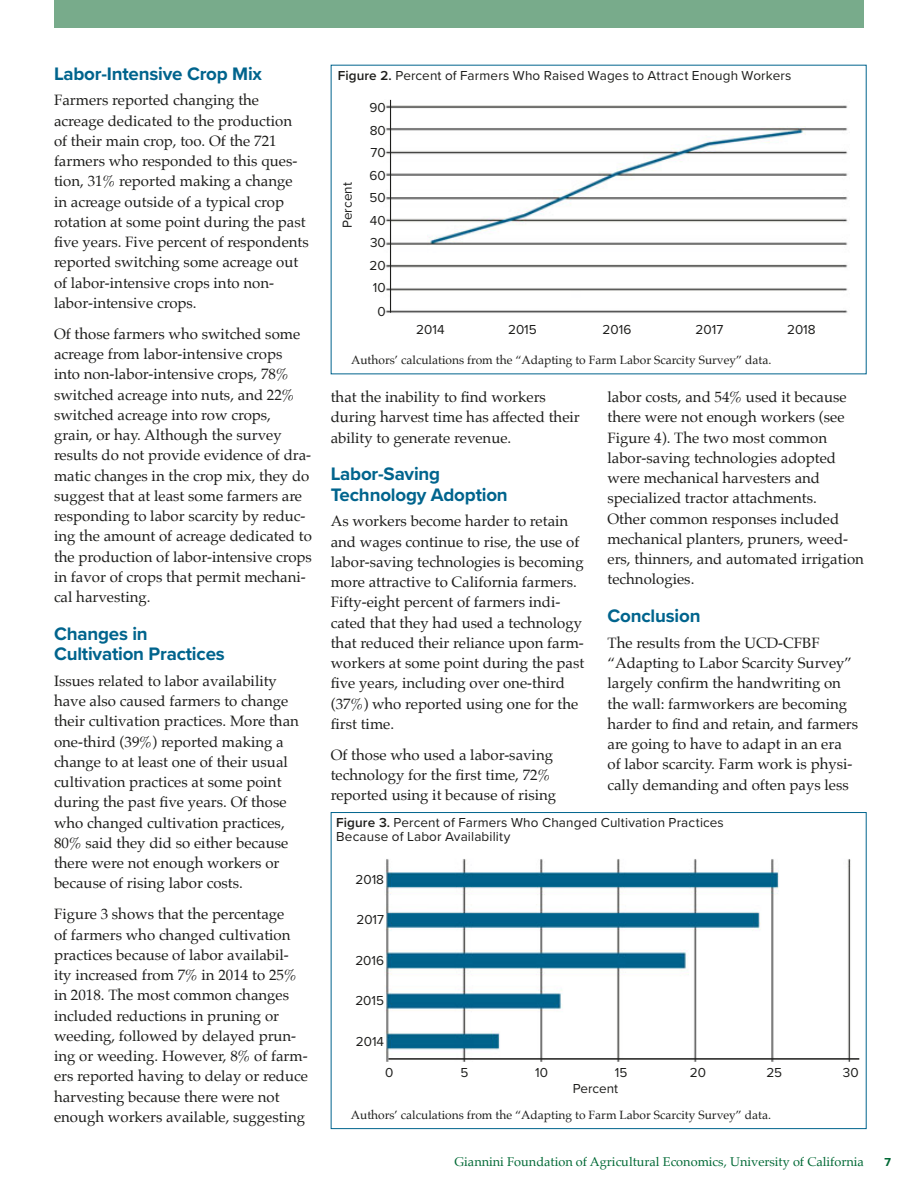
<style>
.page{position:relative;width:918px;height:1188px;background:#fff}
.page>*{position:absolute;margin:0;border:0;box-sizing:border-box;transform-origin:0 0}
.Article_Subhead{font:700 18.75px/20.2px "Proxima Nova";letter-spacing:-.01em;color:#00648d}
.Article_Body__Palati{font:15px/20.2px "Palatino";color:#1d1d1b}
.Figure_Title{font:13.5px/14.2px "Proxima Nova";letter-spacing:.01em;color:#1d1d1b}
.A-Fig_axis_label-rig{font:13.5px "Proxima Nova";color:#1d1d1b}
.t1{font:12.75px "Palatino";color:#006935}
.Figure_source{font:12px "Palatino";color:#1d1d1b}
.t2{font:700 12px "Proxima Nova";color:#006935}
.s1{font-weight:600}
</style>
<div class="page">
<div style="left:54px;top:0;width:810px;height:28px;background:#78ab8b"></div>
<img style="left:384px;top:859px;width:467px;height:203px">
<hr style="left:388px;top:1058px;width:471px;height:2px;background:#1d1d1b">
<img style="left:385px;top:100px;width:463px;height:213px">
<hr style="left:390px;top:100px;width:1px;height:213px;background:#1d1d1b">
<p class="Article_Subhead" style="left:54px;top:63px;width:210px">Labor-Intensive Crop Mix</p>
<p class="Figure_Title" style="left:338px;top:68px;width:455px"><span class="s1">Figure 2.</span> Percent of Farmers Who Raised Wages to Attract Enough Workers</p>
<p class="Article_Body__Palati" style="left:54px;top:90px;width:256px">Farmers reported changing the acreage dedicated to the production of their main crop, too. Of the 721 farmers who responded to this ques&shy;tion, 31% reported making a change in acreage outside of a typical crop rotation at some point during the past five years. Five percent of respondents reported switching some acreage out of labor-intensive crops into non&shy;labor-intensive crops.</p>
<p class="Article_Body__Palati" style="left:54px;top:324px;width:260px">Of those farmers who switched some acreage from labor-intensive crops into non-labor-intensive crops, 78% switched acreage into nuts, and 22% switched acreage into row crops, grain, or hay. Although the survey results do not provide evidence of dra&shy;matic changes in the crop mix, they do suggest that at least some farmers are responding to labor scarcity by reduc&shy;ing the amount of acreage dedicated to the production of labor-intensive crops in favor of crops that permit mechani&shy;cal harvesting.</p>
<p class="Article_Subhead" style="left:54px;top:623px;width:172px">Changes in<br>Cultivation Practices</p>
<p class="Article_Body__Palati" style="left:54px;top:670px;width:246px">Issues related to labor availability have also caused farmers to change their cultivation practices. More than one-third (39%) reported making a change to at least one of their usual cultivation practices at some point during the past five years. Of those who changed cultivation practices, 80% said they did so either because there were not enough workers or because of rising labor costs.</p>
<p class="Article_Body__Palati" style="left:54px;top:904px;width:255px">Figure 3 shows that the percentage<br>of farmers who changed cultivation practices because of labor availabil&shy;ity increased from 7% in 2014 to 25% in 2018. The most common changes included reductions in pruning or weeding, followed by delayed prun&shy;ing or weeding. However, 8% of farm&shy;ers reported having to delay or reduce harvesting because there were not enough workers available, suggesting</p>
<p class="A-Fig_axis_label-rig" style="left:370px;top:97px;width:18px">90</p>
<p class="A-Fig_axis_label-rig" style="left:370px;top:120px;width:18px">80</p>
<p class="A-Fig_axis_label-rig" style="left:371px;top:143px;width:17px">70</p>
<p class="A-Fig_axis_label-rig" style="left:370px;top:165px;width:18px">60</p>
<p class="A-Fig_axis_label-rig" style="left:370px;top:188px;width:18px">50</p>
<p class="A-Fig_axis_label-rig" style="left:370px;top:210px;width:17px">40</p>
<p class="A-Fig_axis_label-rig" style="left:370px;top:233px;width:17px">30</p>
<p class="A-Fig_axis_label-rig" style="left:370px;top:255px;width:18px">20</p>
<p class="A-Fig_axis_label-rig" style="left:373px;top:278px;width:14px">10</p>
<p class="A-Fig_axis_label-rig" style="left:378px;top:302px;width:10px">0</p>
<p class="A-Fig_axis_label-rig" style="left:337px;top:228px;width:47px;rotate:-90deg">Percent</p>
<p class="A-Fig_axis_label-rig" style="left:416px;top:319px;width:30px">2014</p>
<p class="A-Fig_axis_label-rig" style="left:508px;top:319px;width:30px">2015</p>
<p class="A-Fig_axis_label-rig" style="left:603px;top:319px;width:30px">2016</p>
<p class="A-Fig_axis_label-rig" style="left:696px;top:319px;width:29px">2017</p>
<p class="A-Fig_axis_label-rig" style="left:787px;top:319px;width:30px">2018</p>
<p class="Figure_source" style="left:351px;top:350px;width:422px">Authors’ calculations from the “Adapting to Farm Labor Scarcity Survey” data.</p>
<p class="Article_Body__Palati" style="left:331px;top:387px;width:251px">that the inability to find workers during harvest time has affected their ability to generate revenue.</p>
<p class="Article_Subhead" style="left:331px;top:464px;width:179px">Labor-Saving<br>Technology Adoption</p>
<p class="Article_Body__Palati" style="left:331px;top:511px;width:255px">As workers become harder to retain and wages continue to rise, the use of labor-saving technologies is becoming more attractive to California farmers.<br>Fifty-eight percent of farmers indi&shy;cated that they had used a technology that reduced their reliance upon farm&shy;workers at some point during the past five years, including over one-third (37%) who reported using one for the first time.</p>
<p class="Article_Body__Palati" style="left:331px;top:745px;width:227px">Of those who used a labor-saving technology for the first time, 72% reported using it because of rising</p>
<p class="Article_Body__Palati" style="left:608px;top:387px;width:258px">labor costs, and 54% used it because there were not enough workers (see Figure 4). The two most common labor-saving technologies adopted were mechanical harvesters and specialized tractor attachments.<br>Other common responses included mechanical planters, pruners, weed&shy;ers, thinners, and automated irrigation technologies.</p>
<p class="Article_Subhead" style="left:608px;top:605px;width:95px">Conclusion</p>
<p class="Article_Body__Palati" style="left:608px;top:632px;width:252px">The results from the UCD-CFBF “Adapting to Labor Scarcity Survey” largely confirm the handwriting on the wall: farmworkers are becoming harder to find and retain, and farmers are going to have to adapt in an era of labor scarcity. Farm work is physi&shy;cally demanding and often pays less</p>
<p class="Figure_Title" style="left:336px;top:815px;width:389px"><span class="s1">Figure 3.</span> Percent of Farmers Who Changed Cultivation Practices<br>Because of Labor Availability</p>
<p class="A-Fig_axis_label-rig" style="left:356px;top:869px;width:30px">2018</p>
<p class="A-Fig_axis_label-rig" style="left:356px;top:910px;width:29px">2017</p>
<p class="A-Fig_axis_label-rig" style="left:355px;top:950px;width:30px">2016</p>
<p class="A-Fig_axis_label-rig" style="left:355px;top:991px;width:30px">2015</p>
<p class="A-Fig_axis_label-rig" style="left:356px;top:1031px;width:30px">2014</p>
<p class="A-Fig_axis_label-rig" style="left:385px;top:1063px;width:10px">0</p>
<p class="A-Fig_axis_label-rig" style="left:460px;top:1063px;width:9px">5</p>
<p class="A-Fig_axis_label-rig" style="left:535px;top:1063px;width:14px">10</p>
<p class="A-Fig_axis_label-rig" style="left:615px;top:1063px;width:14px">15</p>
<p class="A-Fig_axis_label-rig" style="left:690px;top:1063px;width:18px">20</p>
<p class="A-Fig_axis_label-rig" style="left:766px;top:1063px;width:17px">25</p>
<p class="A-Fig_axis_label-rig" style="left:843px;top:1063px;width:17px">30</p>
<p class="A-Fig_axis_label-rig" style="left:573px;top:1079px;width:47px">Percent</p>
<p class="Figure_source" style="left:351px;top:1105px;width:422px">Authors’ calculations from the “Adapting to Farm Labor Scarcity Survey” data.</p>
<p class="t1" style="left:455px;top:1151px;width:411px">Giannini Foundation of Agricultural Economics, University of California</p>
<p class="t2" style="left:884px;top:1153px;width:8px">7</p>
</div>
